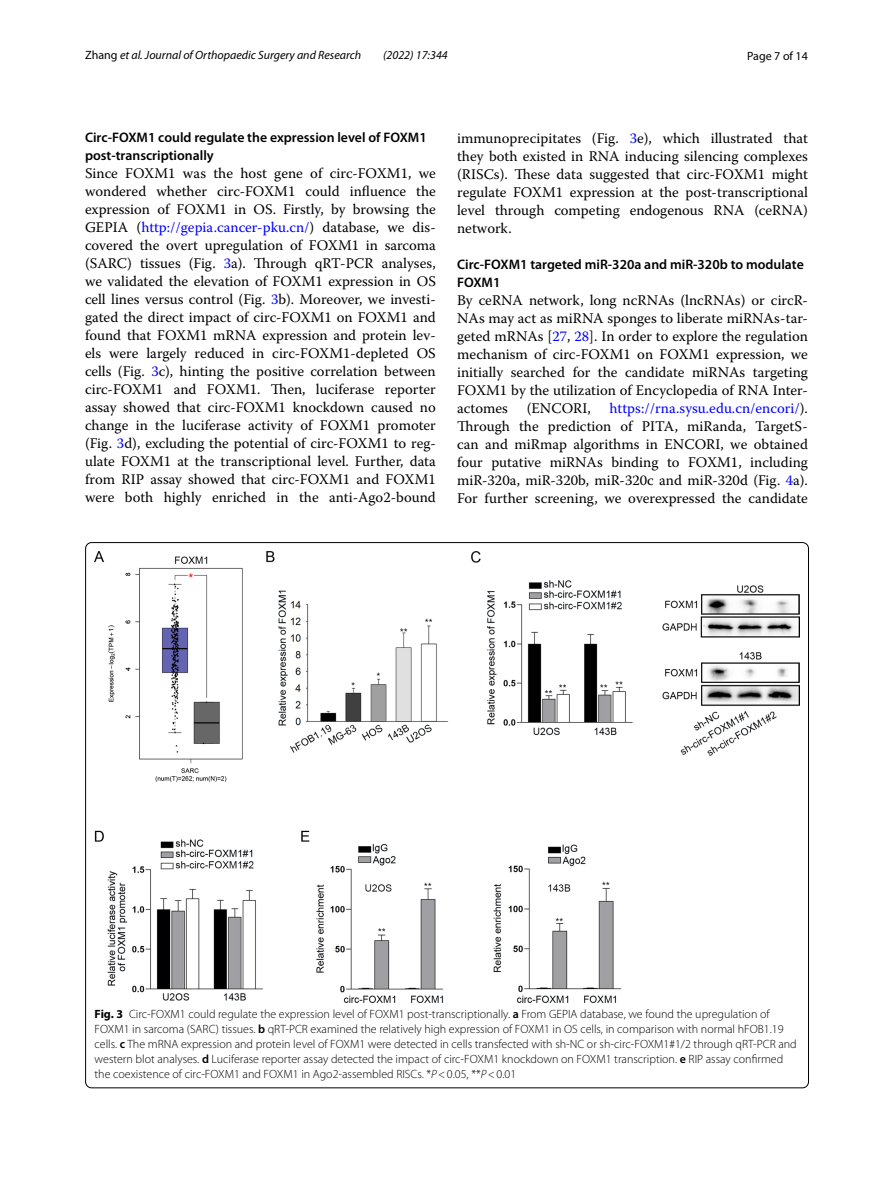
<style>
.page{position:relative;width:893px;height:1187px;background:#fff}
.page>*{position:absolute;margin:0;border:0;box-sizing:border-box;transform-origin:0 0}
.t1{font:14.7px/18px "Warnock Pro";color:#000;text-align:justify}
.t2{font:600 13.8px/18px "Myriad Pro";color:#000}
.t3{font:300 12px/15px "Myriad Pro";color:#000}
.t4{font:italic 12px "Myriad Pro";color:#000}
.t5{font:12px "Myriad Pro";color:#000}
.s1{font-style:normal}
.s2{color:#00f}
.s3{font-weight:700}
.s4{font-weight:600}
.s5{font-style:italic}
</style>
<div class="page">
<img style="left:94px;top:551px;width:706px;height:451px">
<p class="t4" style="left:85px;top:48px;width:278px"><span class="s1">Zhang</span> et al. Journal of Orthopaedic Surgery and Research</p>
<p class="t4" style="left:383px;top:48px;width:66px">(2022) 17:344</p>
<p class="t5" style="left:747px;top:48px;width:62px">Page 7 of 14</p>
<p class="t2" style="left:85px;top:128px;width:343px">Circ‑FOXM1 could regulate the expression level of FOXM1 post‑transcriptionally</p>
<p class="t1" style="left:85px;top:164px;width:352px">Since FOXM1 was the host gene of circ-FOXM1, we wondered whether circ-FOXM1 could influence the expression of FOXM1 in OS. Firstly, by browsing the GEPIA (<span class="s2">http://gepia.cancer-pku.cn/</span>) database, we dis&shy;covered the overt upregulation of FOXM1 in sarcoma (SARC) tissues (Fig. <span class="s2">3</span>a). Through qRT-PCR analyses, we validated the elevation of FOXM1 expression in OS cell lines versus control (Fig. <span class="s2">3</span>b). Moreover, we investi&shy;gated the direct impact of circ-FOXM1 on FOXM1 and found that FOXM1 mRNA expression and protein lev&shy;els were largely reduced in circ-FOXM1-depleted OS cells (Fig. <span class="s2">3</span>c), hinting the positive correlation between circ-FOXM1 and FOXM1. Then, luciferase reporter assay showed that circ-FOXM1 knockdown caused no change in the luciferase activity of FOXM1 promoter (Fig. <span class="s2">3</span>d), excluding the potential of circ-FOXM1 to reg&shy;ulate FOXM1 at the transcriptional level. Further, data from RIP assay showed that circ-FOXM1 and FOXM1 were both highly enriched in the anti-Ago2-bound</p>
<p class="t1" style="left:457px;top:128px;width:352px">immunoprecipitates (Fig. <span class="s2">3</span>e), which illustrated that they both existed in RNA inducing silencing complexes (RISCs). These data suggested that circ-FOXM1 might regulate FOXM1 expression at the post-transcriptional level through competing endogenous RNA (ceRNA) network.</p>
<p class="t2" style="left:457px;top:255px;width:348px">Circ‑FOXM1 targeted miR‑320a and miR‑320b to modulate<br>FOXM1</p>
<p class="t1" style="left:457px;top:290px;width:352px">By ceRNA network, long ncRNAs (lncRNAs) or circR-NAs may act as miRNA sponges to liberate miRNAs-tar&shy;geted mRNAs [<span class="s2">27</span>, <span class="s2">28</span>]. In order to explore the regulation mechanism of circ-FOXM1 on FOXM1 expression, we initially searched for the candidate miRNAs targeting FOXM1 by the utilization of Encyclopedia of RNA Inter&shy;actomes</p>
<p class="t1" style="left:527px;top:398px;width:66px">(ENCORI,</p>
<p class="t1" style="left:457px;top:398px;width:352px;text-indent:152px"><span class="s2">https://rna.sysu.edu.cn/encori/</span>).<br>Through the prediction of PITA, miRanda, TargetS&shy;can and miRmap algorithms in ENCORI, we obtained four putative miRNAs binding to FOXM1, including miR-320a, miR-320b, miR-320c and miR-320d (Fig. <span class="s2">4</span>a).<br>For further screening, we overexpressed the candidate</p>
<p class="t3" style="left:95px;top:1006px;width:704px"><span class="s3">Fig. 3</span> Circ-FOXM1 could regulate the expression level of FOXM1 post-transcriptionally. <span class="s4">a</span> From GEPIA database, we found the upregulation of FOXM1 in sarcoma (SARC) tissues. <span class="s4">b</span> qRT-PCR examined the relatively high expression of FOXM1 in OS cells, in comparison with normal hFOB1.19 cells. <span class="s4">c</span> The mRNA expression and protein level of FOXM1 were detected in cells transfected with sh-NC or sh-circ-FOXM1#1/2 through qRT-PCR and western blot analyses. <span class="s4">d</span> Luciferase reporter assay detected the impact of circ-FOXM1 knockdown on FOXM1 transcription. <span class="s4">e</span> RIP assay confirmed the coexistence of circ-FOXM1 and FOXM1 in Ago2-assembled RISCs. *<span class="s5">P</span>&lt;0.05, **<span class="s5">P</span>&lt;0.01</p>
</div>
